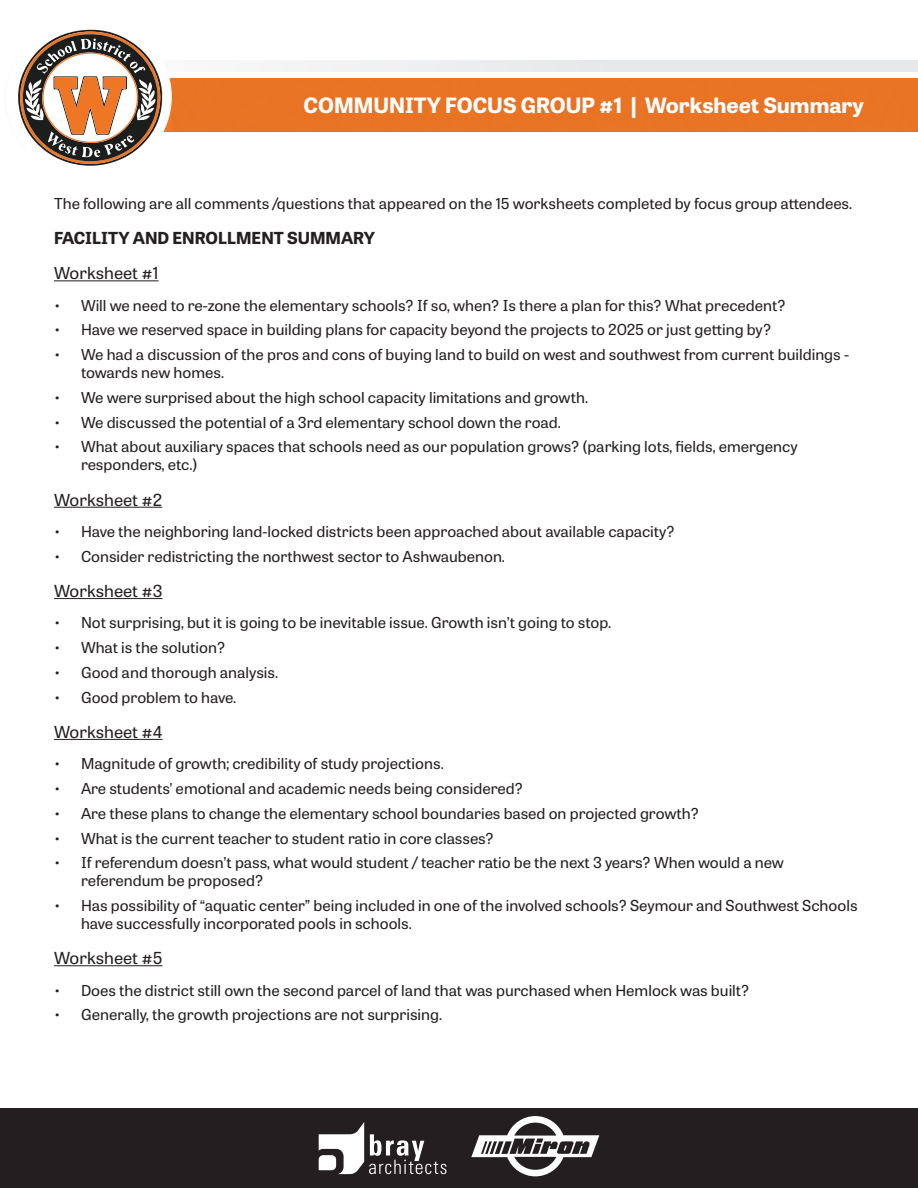
<style>
.page{position:relative;width:918px;height:1188px;background:#fff}
.page>*{position:absolute;margin:0;border:0;box-sizing:border-box;transform-origin:0 0}
.t1{font:700 21px "Tablet Gothic Wide";color:#fff}
.t2{font:16.5px "Tablet Gothic Wide";color:#231f20}
.t3{font:700 16.5px "Tablet Gothic Wide";color:#231f20}
.t4{font:15px/18px "Tablet Gothic Wide";color:#231f20}
</style>
<div class="page">
<div style="left:120px;top:60px;width:798px;height:12px;background:#e6e7e9"></div>
<div style="left:0;top:1108px;width:918px;height:80px;background:#231f20"></div>
<svg style="left:319px;top:1122px;width:127px;height:52px"></svg>
<svg style="left:471px;top:1116px;width:128px;height:61px"></svg>
<div style="left:173px;top:78px;width:745px;height:54px;background:#e97324"></div>
<div style="left:6px;top:17px;width:166px;height:160px;background:#fff;border-radius:50%"></div>
<svg style="left:18px;top:30px;width:144px;height:136px"></svg>
<hr style="left:54px;top:280px;width:105px;height:1px;background:#231f20">
<hr style="left:54px;top:507px;width:108px;height:1px;background:#231f20">
<hr style="left:54px;top:598px;width:109px;height:1px;background:#231f20">
<hr style="left:54px;top:739px;width:108px;height:1px;background:#231f20">
<hr style="left:54px;top:965px;width:109px;height:1px;background:#231f20">
<h1 class="t1" style="left:304px;top:90px;width:562px">COMMUNITY FOCUS GROUP #1 | Worksheet Summary</h1>
<p class="t4" style="left:54px;top:194px;width:800px">The following are all comments /questions that appeared on the 15 worksheets completed by focus group attendees.</p>
<p class="t3" style="left:54px;top:226px;width:322px">FACILITY AND ENROLLMENT SUMMARY</p>
<p class="t2" style="left:54px;top:262px;width:106px">Worksheet #1</p>
<p class="t4" style="left:54px;top:296px;width:733px">• Will we need to re-zone the elementary schools? If so, when? Is there a plan for this? What precedent?</p>
<p class="t4" style="left:54px;top:320px;width:719px">• Have we reserved space in building plans for capacity beyond the projects to 2025 or just getting by?</p>
<p class="t4" style="left:81px;top:345px;width:770px;text-indent:-27px">• We had a discussion of the pros and cons of buying land to build on west and southwest from current buildings - towards new homes.</p>
<p class="t4" style="left:54px;top:388px;width:536px">• We were surprised about the high school capacity limitations and growth.</p>
<p class="t4" style="left:54px;top:413px;width:508px">• We discussed the potential of a 3rd elementary school down the road.</p>
<p class="t4" style="left:81px;top:437px;width:718px;text-indent:-27px">• What about auxiliary spaces that schools need as our population grows? (parking lots, fields, emergency responders, etc.)</p>
<p class="t2" style="left:54px;top:488px;width:110px">Worksheet #2</p>
<p class="t4" style="left:54px;top:522px;width:622px">• Have the neighboring land-locked districts been approached about available capacity?</p>
<p class="t4" style="left:54px;top:547px;width:453px">• Consider redistricting the northwest sector to Ashwaubenon.</p>
<p class="t2" style="left:54px;top:579px;width:110px">Worksheet #3</p>
<p class="t4" style="left:54px;top:613px;width:559px">• Not surprising, but it is going to be inevitable issue. Growth isn’t going to stop.</p>
<p class="t4" style="left:54px;top:638px;width:173px">• What is the solution?</p>
<p class="t4" style="left:54px;top:663px;width:226px">• Good and thorough analysis.</p>
<p class="t4" style="left:54px;top:688px;width:184px">• Good problem to have.</p>
<p class="t2" style="left:54px;top:720px;width:110px">Worksheet #4</p>
<p class="t4" style="left:54px;top:754px;width:391px">• Magnitude of growth; credibility of study projections.</p>
<p class="t4" style="left:54px;top:779px;width:471px">• Are students’ emotional and academic needs being considered?</p>
<p class="t4" style="left:54px;top:804px;width:647px">• Are these plans to change the elementary school boundaries based on projected growth?</p>
<p class="t4" style="left:54px;top:828px;width:441px">• What is the current teacher to student ratio in core classes?</p>
<p class="t4" style="left:81px;top:853px;width:705px;text-indent:-27px">• If referendum doesn’t pass, what would student / teacher ratio be the next 3 years? When would a new referendum be proposed?</p>
<p class="t4" style="left:81px;top:896px;width:778px;text-indent:-27px">• Has possibility of “aquatic center” being included in one of the involved schools? Seymour and Southwest Schools have successfully incorporated pools in schools.</p>
<p class="t2" style="left:54px;top:947px;width:110px">Worksheet #5</p>
<p class="t4" style="left:54px;top:980px;width:697px">• Does the district still own the second parcel of land that was purchased when Hemlock was built?</p>
<p class="t4" style="left:54px;top:1005px;width:390px">• Generally, the growth projections are not surprising.</p>
</div>
